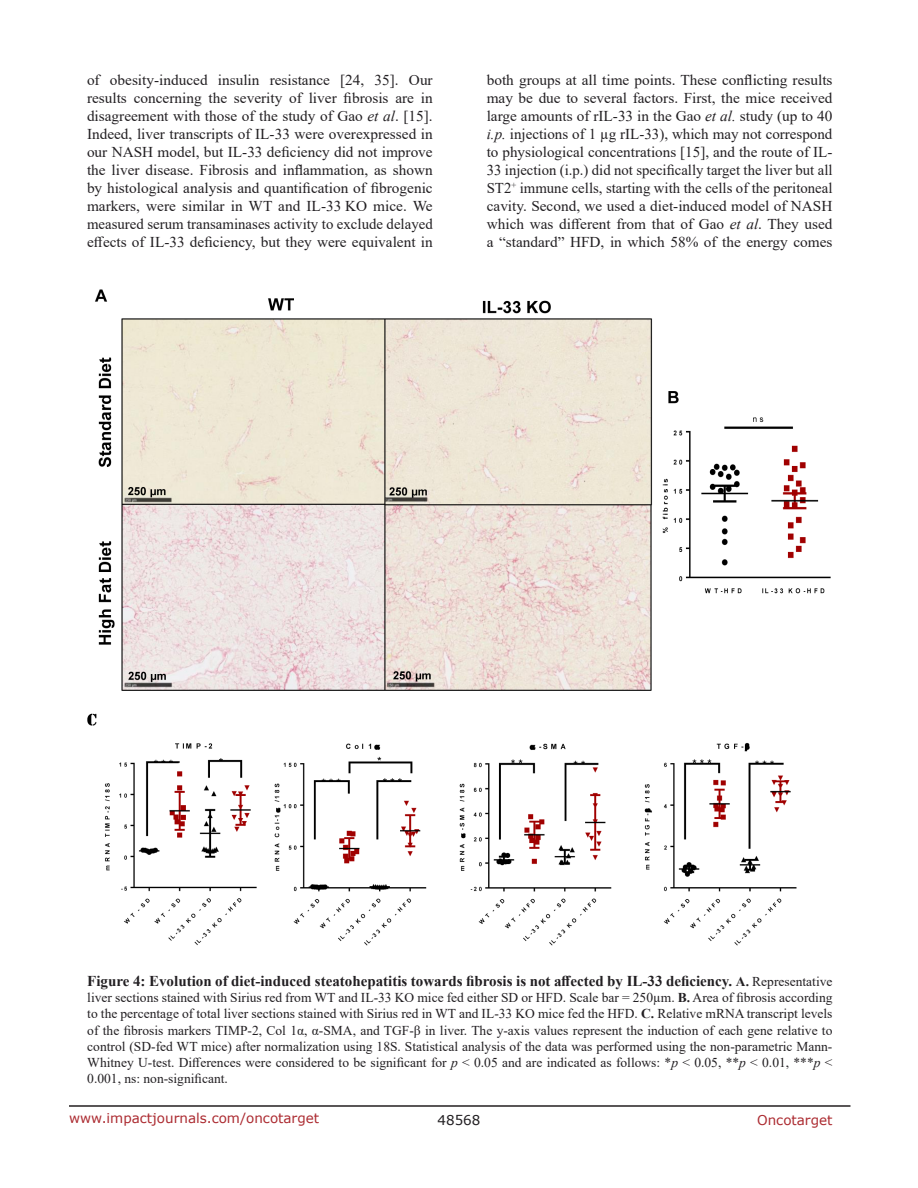
<style>
.page{position:relative;width:918px;height:1188px;background:#fff}
.page>*{position:absolute;margin:0;border:0;box-sizing:border-box;transform-origin:0 0}
.BodyText{font:15px/18px "Times New Roman";color:#221f22;text-align:justify}
.FigureText{font:700 15px "Times New Roman";color:#221f22}
.FigureText-2{font:13.5px/16.2px "Times New Roman";color:#221f22;text-align:justify}
.t1{font:13.5px "Verdana";color:#ac2b31}
.t2{font:13.5px "Verdana";color:#221f22}
.s1{font-style:italic}
.s2{font-size:13.5px}
.s3{font-weight:400;font-size:13.5px}
.s4{font-weight:700}
</style>
<div class="page">
<hr style="left:69px;top:1105px;width:781px;height:2px;background:#231f20">
<img style="left:87px;top:289px;width:744px;height:657px">
<p class="BodyText" style="left:87px;top:71px;width:347px">of obesity-induced insulin resistance [24, 35]. Our results concerning the severity of liver fibrosis are in disagreement with those of the study of Gao <span class="s1">et al</span>. [15].<br>Indeed, liver transcripts of IL-33 were overexpressed in our NASH model, but IL-33 deficiency did not improve the liver disease. Fibrosis and inflammation, as shown by histological analysis and quantification of fibrogenic markers, were similar in WT and IL-33 KO mice. We measured serum transaminases activity to exclude delayed effects of IL-33 deficiency, but they were equivalent in</p>
<p class="BodyText" style="left:487px;top:71px;width:347px">both groups at all time points. These conflicting results may be due to several factors. First, the mice received large amounts of rIL-33 in the Gao <span class="s1">et al.</span> study (up to 40 <span class="s1">i.p.</span> injections of 1 µg rIL-33), which may not correspond to physiological concentrations [15], and the route of IL-33 injection (i.p.) did not specifically target the liver but all ST2<sup>+</sup> immune cells, starting with the cells of the peritoneal cavity. Second, we used a diet-induced model of NASH which was different from that of Gao <span class="s1">et al</span>. They used a “standard” HFD, in which 58% of the energy comes</p>
<p class="FigureText" style="left:87px;top:970px;width:747px">Figure 4: Evolution of diet-induced steatohepatitis towards fibrosis is not affected by IL-33 deficiency. <span class="s2">A.</span> <span class="s3">Representative</span></p>
<p class="FigureText-2" style="left:87px;top:989px;width:747px">liver sections stained with Sirius red from WT and IL-33 KO mice fed either SD or HFD. Scale bar = 250µm. <span class="s4">B.</span> Area of fibrosis according to the percentage of total liver sections stained with Sirius red in WT and IL-33 KO mice fed the HFD. <span class="s4">C.</span> Relative mRNA transcript levels of the fibrosis markers TIMP-2, Col 1α, α-SMA, and TGF-β in liver. The y-axis values represent the induction of each gene relative to control (SD-fed WT mice) after normalization using 18S. Statistical analysis of the data was performed using the non-parametric Mann-Whitney U-test. Differences were considered to be significant for <span class="s1">p</span> &lt; 0.05 and are indicated as follows: *<span class="s1">p</span> &lt; 0.05, **<span class="s1">p</span> &lt; 0.01, ***<span class="s1">p</span> &lt; 0.001, ns: non-significant.</p>
<p class="t1" style="left:69px;top:1109px;width:252px">www.impactjournals.com/oncotarget</p>
<p class="t2" style="left:438px;top:1111px;width:44px">48568</p>
<p class="t1" style="left:757px;top:1111px;width:77px">Oncotarget</p>
</div>
